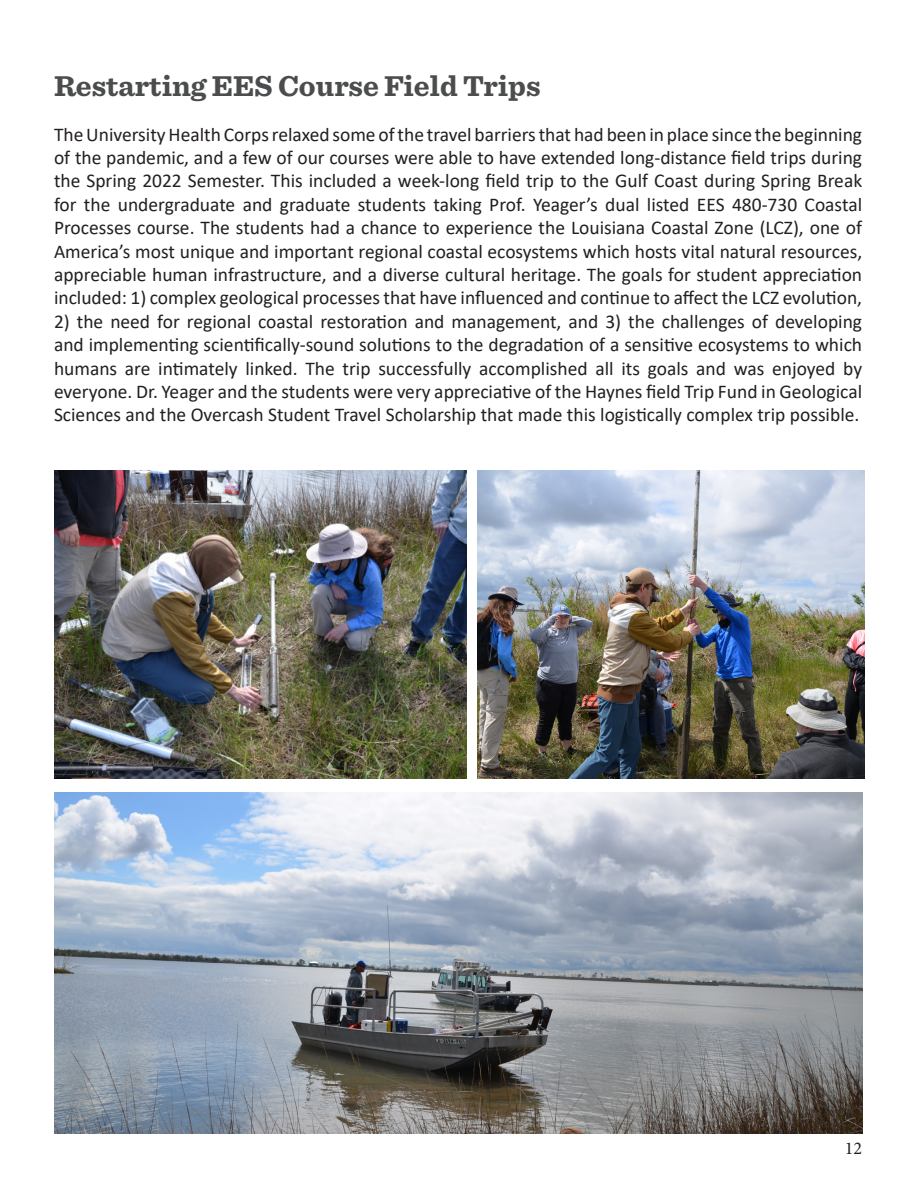
<style>
.page{position:relative;width:918px;height:1188px;background:#fff}
.page>*{position:absolute;margin:0;border:0;box-sizing:border-box;transform-origin:0 0}
.t1{font:700 30px "Sentinel";color:#4b4c4d}
.t2{font:19.5px/23.4px "Calibri";color:#231f20;text-align:justify}
.t3{font:18px "Minion Pro";color:#231f20}
</style>
<div class="page">
<img style="left:54px;top:471px;width:413px;height:307px">
<img style="left:477px;top:471px;width:387px;height:307px">
<img style="left:54px;top:792px;width:808px;height:342px">
<p class="t1" style="left:54px;top:62px;width:488px">Restarting EES Course Field Trips</p>
<p class="t2" style="left:54px;top:122px;width:810px">The University Health Corps relaxed some of the travel barriers that had been in place since the beginning of the pandemic, and a few of our courses were able to have extended long-distance field trips during the Spring 2022 Semester. This included a week-long field trip to the Gulf Coast during Spring Break for the undergraduate and graduate students taking Prof. Yeager’s dual listed EES 480-730 Coastal Processes course. The students had a chance to experience the Louisiana Coastal Zone (LCZ), one of America’s most unique and important regional coastal ecosystems which hosts vital natural resources, appreciable human infrastructure, and a diverse cultural heritage. The goals for student appreciation included: 1) complex geological processes that have influenced and continue to affect the LCZ evolution,</p>
<p class="t2" style="left:54px;top:309px;width:810px">2) the need for regional coastal restoration and management, and 3) the challenges of developing and implementing scientifically-sound solutions to the degradation of a sensitive ecosystems to which humans are intimately linked. The trip successfully accomplished all its goals and was enjoyed by everyone. Dr. Yeager and the students were very appreciative of the Haynes field Trip Fund in Geological Sciences and the Overcash Student Travel Scholarship that made this logistically complex trip possible.</p>
<p class="t3" style="left:845px;top:1136px;width:19px">12</p>
</div>
